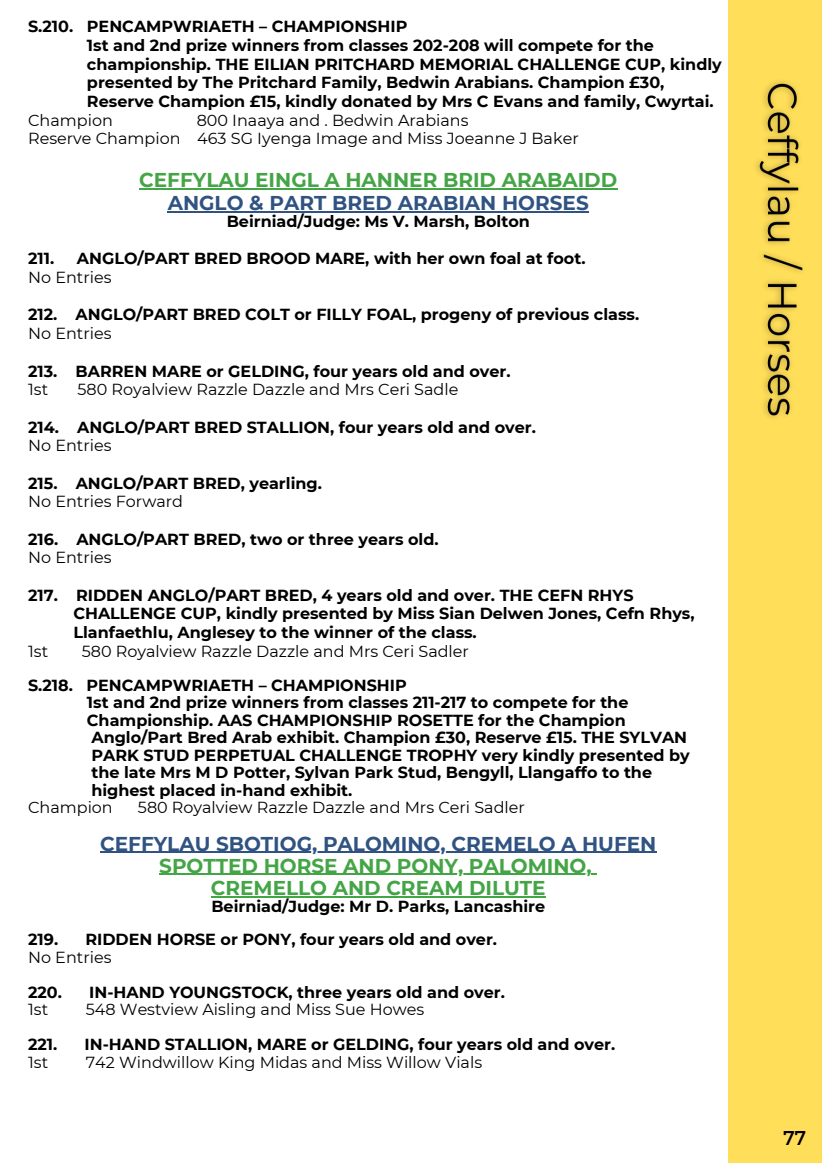
<style>
.page{position:relative;width:822px;height:1163px;background:#fff}
.page>*{position:absolute;margin:0;border:0;box-sizing:border-box;transform-origin:0 0}
.t1{font:700 20px/22.6px "Montserrat";color:#44a546;text-align:center}
.t2{font:700 20px "Montserrat";color:#305382}
.t3{font:20px "Montserrat";color:#000}
.t4{font:700 16px/17.4px "Montserrat";color:#000}
.t5{font:16px "Montserrat";color:#000}
.s1{color:#305382}
.s2{font-weight:400}
</style>
<div class="page">
<div style="left:729px;top:0;width:93px;height:1162px;background:#ffde59"></div>
<hr style="left:139px;top:188px;width:478px;height:2px;background:#44a546">
<hr style="left:168px;top:211px;width:421px;height:1px;background:#305382">
<img style="left:756px;top:81px;width:47px;height:337px">
<hr style="left:100px;top:851px;width:556px;height:1px;background:#305382">
<hr style="left:159px;top:873px;width:433px;height:2px;background:#44a546">
<hr style="left:211px;top:896px;width:335px;height:1px;background:#44a546">
<p class="t4" style="left:28px;top:18px;width:381px">S.210. PENCAMPWRIAETH – CHAMPIONSHIP</p>
<p class="t4" style="left:87px;top:37px;width:568px">1st and 2nd prize winners from classes 202-208 will compete for the</p>
<p class="t4" style="left:87px;top:55px;width:636px">championship. THE EILIAN PRITCHARD MEMORIAL CHALLENGE CUP, kindly</p>
<p class="t4" style="left:87px;top:74px;width:579px">presented by The Pritchard Family, Bedwin Arabians. Champion £30,</p>
<p class="t4" style="left:87px;top:93px;width:628px">Reserve Champion £15, kindly donated by Mrs C Evans and family, Cwyrtai.</p>
<p class="t5" style="left:28px;top:110px;width:86px">Champion</p>
<p class="t5" style="left:197px;top:110px;width:273px">800 Inaaya and . Bedwin Arabians</p>
<h3 class="t5" style="left:28px;top:129px;width:552px">Reserve Champion 463 SG Iyenga Image and Miss Joeanne J Baker</h3>
<p class="t1" style="left:139px;top:169px;width:480px">CEFFYLAU EINGL A HANNER BRID ARABAIDD<br><span class="s1">ANGLO &amp; PART BRED ARABIAN HORSES</span></p>
<p class="t4" style="left:227px;top:213px;width:305px">Beirniad/Judge: Ms V. Marsh, Bolton</p>
<p class="t4" style="left:28px;top:250px;width:28px">211.</p>
<p class="t4" style="left:77px;top:250px;width:510px">ANGLO/PART BRED BROOD MARE, with her own foal at foot.</p>
<p class="t5" style="left:28px;top:268px;width:85px">No Entries</p>
<p class="t4" style="left:28px;top:306px;width:613px">212. ANGLO/PART BRED COLT or FILLY FOAL, progeny of previous class.</p>
<p class="t5" style="left:28px;top:324px;width:85px">No Entries</p>
<p class="t4" style="left:28px;top:362px;width:484px">213. BARREN MARE or GELDING, four years old and over.</p>
<p class="t5" style="left:28px;top:380px;width:22px">1st</p>
<p class="t5" style="left:78px;top:380px;width:382px">580 Royalview Razzle Dazzle and Mrs Ceri Sadle</p>
<p class="t4" style="left:28px;top:418px;width:509px">214. ANGLO/PART BRED STALLION, four years old and over.</p>
<p class="t5" style="left:28px;top:436px;width:85px">No Entries</p>
<p class="t4" style="left:28px;top:474px;width:295px">215. ANGLO/PART BRED, yearling.</p>
<p class="t5" style="left:28px;top:492px;width:157px">No Entries Forward</p>
<p class="t4" style="left:28px;top:530px;width:412px">216. ANGLO/PART BRED, two or three years old.</p>
<p class="t5" style="left:28px;top:548px;width:85px">No Entries</p>
<p class="t4" style="left:28px;top:586px;width:607px">217. RIDDEN ANGLO/PART BRED, 4 years old and over. THE CEFN RHYS</p>
<p class="t4" style="left:73px;top:605px;width:623px">CHALLENGE CUP, kindly presented by Miss Sian Delwen Jones, Cefn Rhys,</p>
<p class="t4" style="left:73px;top:623px;width:405px">Llanfaethlu, Anglesey to the winner of the class.</p>
<p class="t5" style="left:28px;top:641px;width:22px">1st</p>
<p class="t5" style="left:82px;top:641px;width:389px">580 Royalview Razzle Dazzle and Mrs Ceri Sadler</p>
<p class="t4" style="left:28px;top:676px;width:380px">S.218. PENCAMPWRIAETH – CHAMPIONSHIP</p>
<p class="t4" style="left:87px;top:693px;width:543px">1st and 2nd prize winners from classes 211-217 to compete for the</p>
<p class="t4" style="left:87px;top:711px;width:540px">Championship. AAS CHAMPIONSHIP ROSETTE for the Champion</p>
<p class="t4" style="left:91px;top:728px;width:597px">Anglo/Part Bred Arab exhibit. Champion £30, Reserve £15. THE SYLVAN</p>
<p class="t4" style="left:91px;top:746px;width:600px">PARK STUD PERPETUAL CHALLENGE TROPHY very kindly presented by</p>
<p class="t4" style="left:91px;top:763px;width:562px">the late Mrs M D Potter, Sylvan Park Stud, Bengyll, Llangaffo to the</p>
<h2 class="t4" style="left:91px;top:781px;width:263px">highest placed in-hand exhibit.</h2>
<p class="t5" style="left:28px;top:797px;width:86px">Champion</p>
<p class="t5" style="left:138px;top:797px;width:388px">580 Royalview Razzle Dazzle and Mrs Ceri Sadler</p>
<p class="t2" style="left:100px;top:831px;width:558px">CEFFYLAU SBOTIOG, PALOMINO, CREMELO A HUFEN</p>
<p class="t1" style="left:159px;top:854px;width:434px">SPOTTED HORSE AND PONY, PALOMINO,<br>CREMELLO AND CREAM DILUTE</p>
<p class="t4" style="left:211px;top:898px;width:335px">Beirniad/Judge: Mr D. Parks, Lancashire</p>
<p class="t4" style="left:28px;top:930px;width:32px">219.</p>
<p class="t4" style="left:28px;top:930px;width:470px;text-indent:57px">RIDDEN HORSE or PONY, four years old and over.<br><span class="s2">No Entries</span></p>
<p class="t4" style="left:28px;top:983px;width:35px">220.</p>
<p class="t4" style="left:89px;top:983px;width:417px">IN-HAND YOUNGSTOCK, three years old and over.</p>
<p class="t5" style="left:28px;top:999px;width:22px">1st</p>
<p class="t5" style="left:86px;top:999px;width:340px">548 Westview Aisling and Miss Sue Howes</p>
<p class="t4" style="left:28px;top:1035px;width:31px">221.</p>
<p class="t4" style="left:85px;top:1035px;width:532px">IN-HAND STALLION, MARE or GELDING, four years old and over.</p>
<p class="t5" style="left:28px;top:1052px;width:22px">1st</p>
<p class="t5" style="left:86px;top:1052px;width:398px">742 Windwillow King Midas and Miss Willow Vials</p>
<p class="t3" style="left:783px;top:1124px;width:24px">77</p>
<p class="t3" style="left:789px;top:1124px;width:12px">3</p>
</div>
